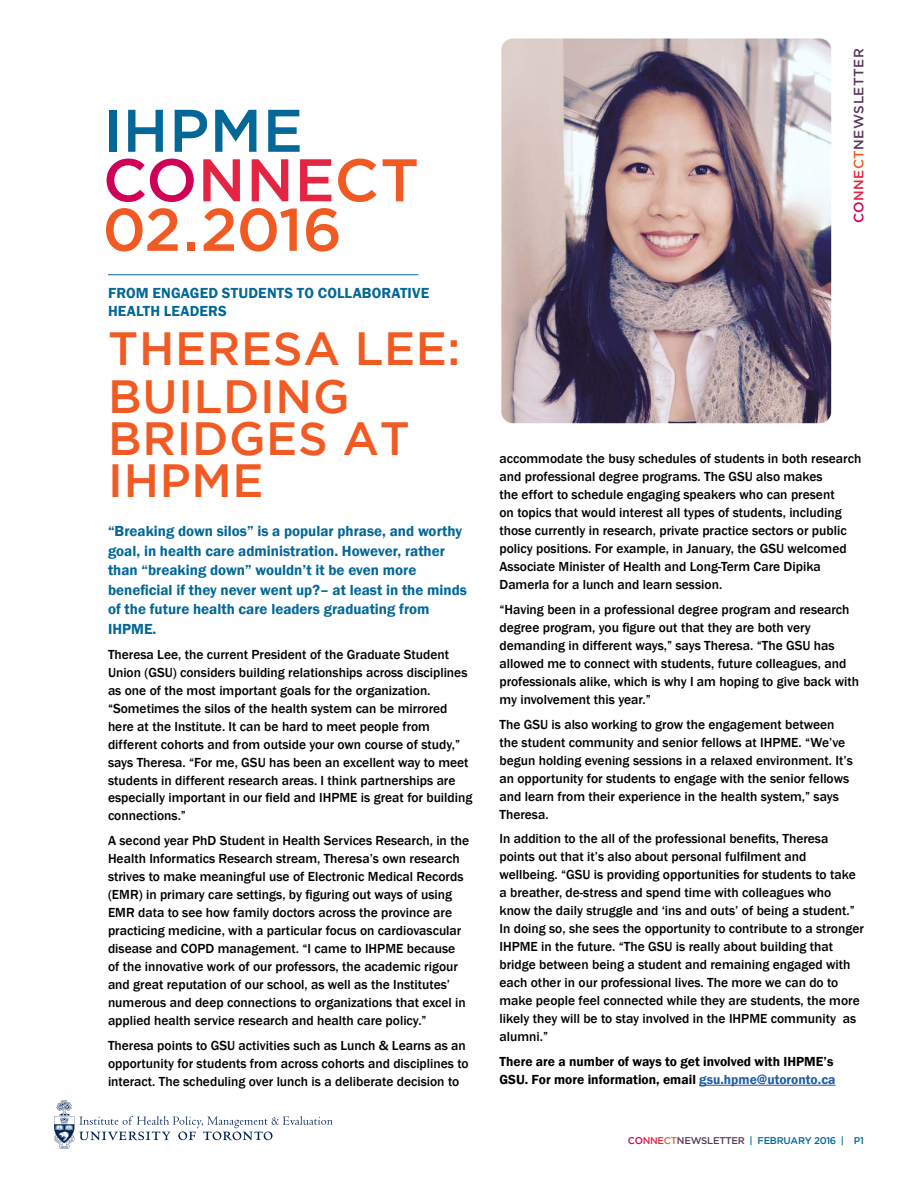
<style>
.page{position:relative;width:918px;height:1188px;background:#fff}
.page>*{position:absolute;margin:0;border:0;box-sizing:border-box;transform-origin:0 0}
.t1{font:500 60px/49.5px "Gotham";letter-spacing:.01em;color:#f15a22}
.t2{font:500 46.5px/48.8px "Gotham";letter-spacing:.015em;color:#f15a22}
.t3{font:600 15px/19.5px "Franklin Gothic";color:#036897}
.t4{font:500 13.5px/18px "Franklin Gothic";color:#000}
.t5{font:600 13.5px/18px "Franklin Gothic";color:#000}
.t6{font:500 13.5px "Gotham";letter-spacing:.035em;color:#59385c}
.t7{font:500 9.75px "Gotham";letter-spacing:-.025em;color:#036897}
.s1{color:#036897}
.s2{color:#d10057}
.s3{color:#e32442}
.s4{color:#f15a22}
.s5{color:#215e9e}
.s6{color:#59385c}
</style>
<div class="page">
<svg style="left:54px;top:1100px;width:279px;height:49px"></svg>
<hr style="left:699px;top:1085px;width:137px;height:1px;background:#215e9e">
<hr style="left:108px;top:274px;width:310px;height:1px;background:#036897">
<img style="left:501px;top:39px;width:331px;height:384px">
<h1 class="t1" style="left:103px;top:104px;width:318px"><span class="s1">IHPME<br></span><span class="s2">CO</span><span class="s3">NNE</span>CT<br>02.2016</h1>
<p class="t3" style="left:108px;top:284px;width:323px;line-height:18px">FROM ENGAGED STUDENTS TO COLLABORATIVE<br>HEALTH LEADERS</p>
<h2 class="t2" style="left:108px;top:323px;width:354px">THERESA LEE:<br>BUILDING</h2>
<h2 class="t2" style="left:108px;top:417px;width:303px;line-height:42px">BRIDGES AT<br>IHPME</h2>
<p class="t3" style="left:108px;top:522px;width:361px">“Breaking down silos” is a popular phrase, and worthy goal, in health care administration. However, rather than “breaking down” wouldn’t it be even more beneficial if they never went up?– at least in the minds of the future health care leaders graduating from IHPME.</p>
<p class="t4" style="left:108px;top:645px;width:366px">Theresa Lee, the current President of the Graduate Student Union (GSU) considers building relationships across disciplines as one of the most important goals for the organization. “Sometimes the silos of the health system can be mirrored here at the Institute. It can be hard to meet people from different cohorts and from outside your own course of study,” says Theresa. “For me, GSU has been an excellent way to meet students in different research areas. I think partnerships are especially important in our field and IHPME is great for building connections.”</p>
<p class="t4" style="left:108px;top:832px;width:363px">A second year PhD Student in Health Services Research, in the Health Informatics Research stream, Theresa’s own research strives to make meaningful use of Electronic Medical Records (EMR) in primary care settings, by figuring out ways of using EMR data to see how family doctors across the province are practicing medicine, with a particular focus on cardiovascular disease and COPD management. “I came to IHPME because of the innovative work of our professors, the academic rigour and great reputation of our school, as well as the Institutes’ numerous and deep connections to organizations that excel in applied health service research and health care policy.”</p>
<p class="t4" style="left:108px;top:1037px;width:362px">Theresa points to GSU activities such as Lunch &amp; Learns as an opportunity for students from across cohorts and disciplines to interact. The scheduling over lunch is a deliberate decision to</p>
<p class="t6" style="left:851px;top:223px;width:176px;rotate:-90deg"><span class="s2">CO</span><span class="s3">NNE</span><span class="s4">CT</span>NEWSLETTER</p>
<p class="t4" style="left:500px;top:450px;width:363px">accommodate the busy schedules of students in both research and professional degree programs. The GSU also makes<br>the effort to schedule engaging speakers who can present<br>on topics that would interest all types of students, including those currently in research, private practice sectors or public policy positions. For example, in January, the GSU welcomed Associate Minister of Health and Long-Term Care Dipika Damerla for a lunch and learn session.</p>
<p class="t4" style="left:500px;top:601px;width:361px">“Having been in a professional degree program and research degree program, you figure out that they are both very demanding in different ways,” says Theresa. “The GSU has allowed me to connect with students, future colleagues, and professionals alike, which is why I am hoping to give back with my involvement this year.”</p>
<p class="t4" style="left:500px;top:715px;width:355px">The GSU is also working to grow the engagement between the student community and senior fellows at IHPME. “We’ve begun holding evening sessions in a relaxed environment. It’s an opportunity for students to engage with the senior fellows and learn from their experience in the health system,” says Theresa.</p>
<p class="t4" style="left:500px;top:830px;width:366px">In addition to the all of the professional benefits, Theresa points out that it’s also about personal fulfilment and wellbeing. “GSU is providing opportunities for students to take a breather, de-stress and spend time with colleagues who know the daily struggle and ‘ins and outs’ of being a student.” In doing so, she sees the opportunity to contribute to a stronger IHPME in the future. “The GSU is really about building that bridge between being a student and remaining engaged with each other in our professional lives. The more we can do to make people feel connected while they are students, the more likely they will be to stay involved in the IHPME community as alumni.”</p>
<p class="t5" style="left:500px;top:1053px;width:338px">There are a number of ways to get involved with IHPME’s<br>GSU. For more information, email <span class="s5">gsu.hpme@utoronto.ca</span></p>
<p class="t7" style="left:628px;top:1135px;width:238px"><span class="s2">CO</span><span class="s3">NNE</span><span class="s4">CT</span><span class="s6">NEWSLETTER</span> | FEBRUARY 2016 | P1</p>
</div>
